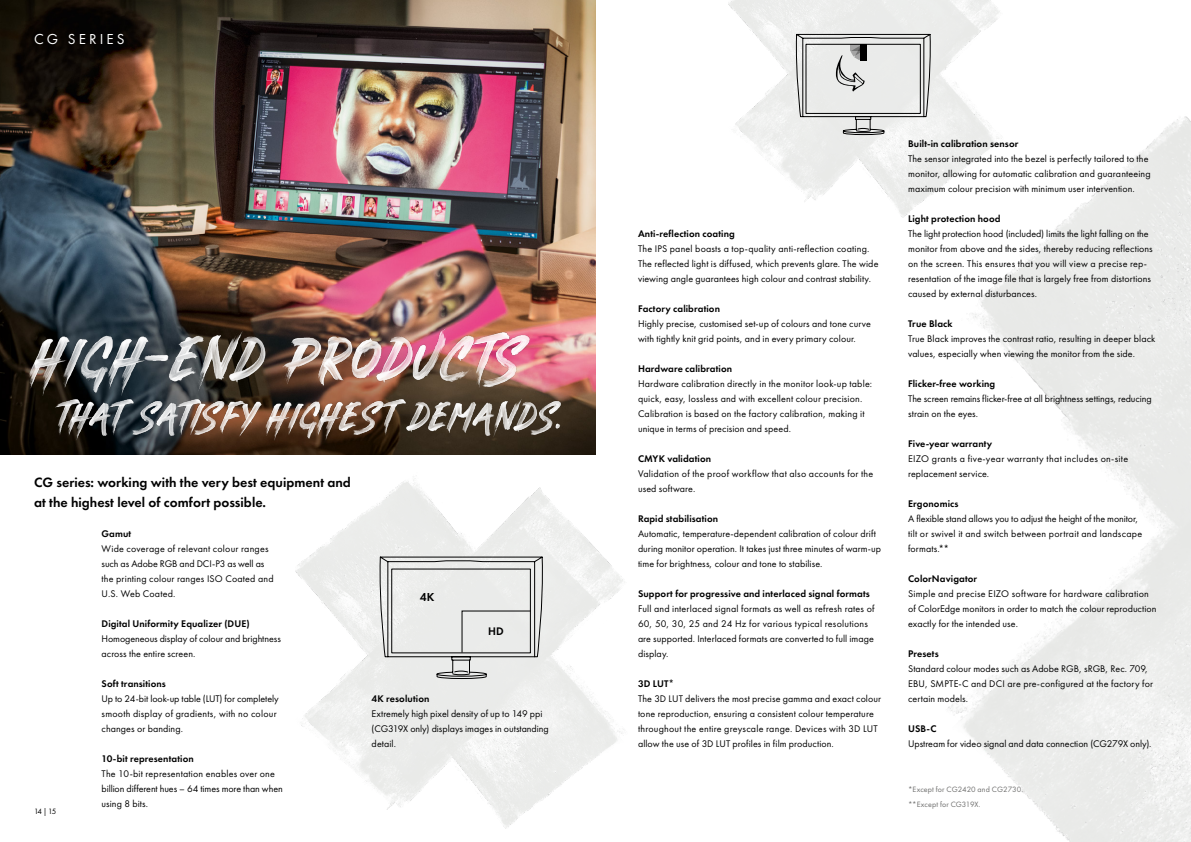
<style>
.page{position:relative;width:1191px;height:842px;background:#fff}
.page>*{position:absolute;margin:0;border:0;box-sizing:border-box;transform-origin:0 0}
.Rubrik{font:15px "Futura PT";letter-spacing:.205em;color:#fff}
.Einleser_14_20{font:600 14px/20px "Futura PT";color:#000}
.Copy_Kästchentext_10{font:600 12px "Futura PT";color:#000}
.Copy_Kästchentext_10-2{font:600 11.4px "Futura PT";color:#000}
.Copy_10_15{font:10px/15px "Futura PT";letter-spacing:.01em;color:#000}
.BU_8_8__70_K{font:8px/15px "Futura PT";letter-spacing:.01em;color:#6f6f6e}
.t1{font:8px "Futura PT";color:#000}
.s1{font-weight:600}
</style>
<div class="page">
<img style="left:948px;top:116px;width:243px;height:726px">
<img style="left:0;top:0;width:595px;height:454px">
<img style="left:729px;top:0;width:324px;height:218px">
<img style="left:296px;top:422px;width:328px;height:407px">
<svg style="left:379px;top:556px;width:165px;height:123px;background:#d7d8d6"></svg>
<svg style="left:795px;top:33px;width:137px;height:102px;background:#d1d2d1"></svg>
<svg style="left:850px;top:44px;width:13px;height:6px"></svg>
<img style="left:0;top:303px;width:562px;height:92px">
<img style="left:41px;top:384px;width:536px;height:93px">
<p class="Rubrik" style="left:34px;top:30px;width:92px">CG SERIES</p>
<p class="Einleser_14_20" style="left:34px;top:472px;width:318px">CG series: working with the very best equipment and at the highest level of comfort possible.</p>
<p class="t1" style="left:34px;top:807px;width:24px">14|15</p>
<p class="Copy_10_15" style="left:102px;top:526px;width:174px"><span class="s1">Gamut<br></span>Wide coverage of relevant colour ranges such as Adobe RGB and DCI-P3 as well as the printing colour ranges ISO Coated and<br>U.S. Web Coated.</p>
<p class="Copy_10_15" style="left:102px;top:616px;width:181px"><span class="s1">Digital Uniformity Equalizer (DUE)<br></span>Homogeneous display of colour and brightness across the entire screen.</p>
<p class="Copy_10_15" style="left:102px;top:676px;width:179px"><span class="s1">Soft transitions<br></span>Up to 24-bit look-up table (LUT) for completely smooth display of gradients, with no colour changes or banding.</p>
<p class="Copy_10_15" style="left:102px;top:751px;width:183px"><span class="s1">10-bit representation<br></span>The 10-bit representation enables over one billion different hues – 64 times more than when using 8 bits.</p>
<p class="Copy_Kästchentext_10" style="left:420px;top:589px;width:16px">4K</p>
<p class="Copy_Kästchentext_10-2" style="left:488px;top:624px;width:17px">HD</p>
<p class="Copy_10_15" style="left:372px;top:691px;width:179px"><span class="s1">4K resolution<br></span>Extremely high pixel density of up to 149 ppi (CG319X only) displays images in outstanding detail.</p>
<p class="Copy_10_15" style="left:638px;top:226px;width:242px"><span class="s1">Anti-reflection coating<br></span>The IPS panel boasts a top-quality anti-reflection coating.<br>The reflected light is diffused, which prevents glare. The wide viewing angle guarantees high colour and contrast stability.</p>
<p class="Copy_10_15" style="left:638px;top:301px;width:234px"><span class="s1">Factory calibration<br></span>Highly precise, customised set-up of colours and tone curve with tightly knit grid points, and in every primary colour.</p>
<p class="Copy_10_15" style="left:638px;top:361px;width:235px"><span class="s1">Hardware calibration<br></span>Hardware calibration directly in the monitor look-up table: quick, easy, lossless and with excellent colour precision.<br>Calibration is based on the factory calibration, making it unique in terms of precision and speed.</p>
<p class="Copy_10_15" style="left:638px;top:451px;width:237px"><span class="s1">CMYK validation<br></span>Validation of the proof workflow that also accounts for the used software.</p>
<p class="Copy_10_15" style="left:638px;top:511px;width:244px"><span class="s1">Rapid stabilisation<br></span>Automatic, temperature-dependent calibration of colour drift during monitor operation. It takes just three minutes of warm-up time for brightness, colour and tone to stabilise.</p>
<p class="Copy_10_15" style="left:638px;top:586px;width:238px"><span class="s1">Support for progressive and interlaced signal formats </span>Full and interlaced signal formats as well as refresh rates of 60, 50, 30, 25 and 24 Hz for various typical resolutions are supported. Interlaced formats are converted to full image display.</p>
<p class="Copy_10_15" style="left:638px;top:676px;width:244px"><span class="s1">3D LUT*<br></span>The 3D LUT delivers the most precise gamma and exact colour tone reproduction, ensuring a consistent colour temperature throughout the entire greyscale range. Devices with 3D LUT allow the use of 3D LUT profiles in film production.</p>
<p class="Copy_10_15" style="left:908px;top:136px;width:244px"><span class="s1">Built-in calibration sensor<br></span>The sensor integrated into the bezel is perfectly tailored to the monitor, allowing for automatic calibration and guaranteeing maximum colour precision with minimum user intervention.</p>
<p class="Copy_10_15" style="left:908px;top:211px;width:246px"><span class="s1">Light protection hood<br></span>The light protection hood (included) limits the light falling on the monitor from above and the sides, thereby reducing reflections on the screen. This ensures that you will view a precise rep&shy;resentation of the image file that is largely free from distortions caused by external disturbances.</p>
<p class="Copy_10_15" style="left:908px;top:316px;width:249px"><span class="s1">True Black<br></span>True Black improves the contrast ratio, resulting in deeper black values, especially when viewing the monitor from the side.</p>
<p class="Copy_10_15" style="left:908px;top:376px;width:245px"><span class="s1">Flicker-free working<br></span>The screen remains flicker-free at all brightness settings, reducing strain on the eyes.</p>
<p class="Copy_10_15" style="left:908px;top:436px;width:221px"><span class="s1">Five-year warranty<br></span>EIZO grants a five-year warranty that includes on-site replacement service.</p>
<p class="Copy_10_15" style="left:908px;top:496px;width:235px"><span class="s1">Ergonomics<br></span>A flexible stand allows you to adjust the height of the monitor, tilt or swivel it and switch between portrait and landscape formats.**</p>
<p class="Copy_10_15" style="left:908px;top:571px;width:250px"><span class="s1">ColorNavigator<br></span>Simple and precise EIZO software for hardware calibration of ColorEdge monitors in order to match the colour reproduction exactly for the intended use.</p>
<p class="Copy_10_15" style="left:908px;top:646px;width:246px"><span class="s1">Presets<br></span>Standard colour modes such as Adobe RGB, sRGB, Rec. 709, EBU, SMPTE-C and DCI are pre-configured at the factory for certain models.</p>
<p class="Copy_10_15" style="left:908px;top:721px;width:245px"><span class="s1">USB-C<br></span>Upstream for video signal and data connection (CG279X only).</p>
<p class="BU_8_8__70_K" style="left:908px;top:781px;width:117px">*Except for CG2420 and CG2730. **Except for CG319X.</p>
</div>
